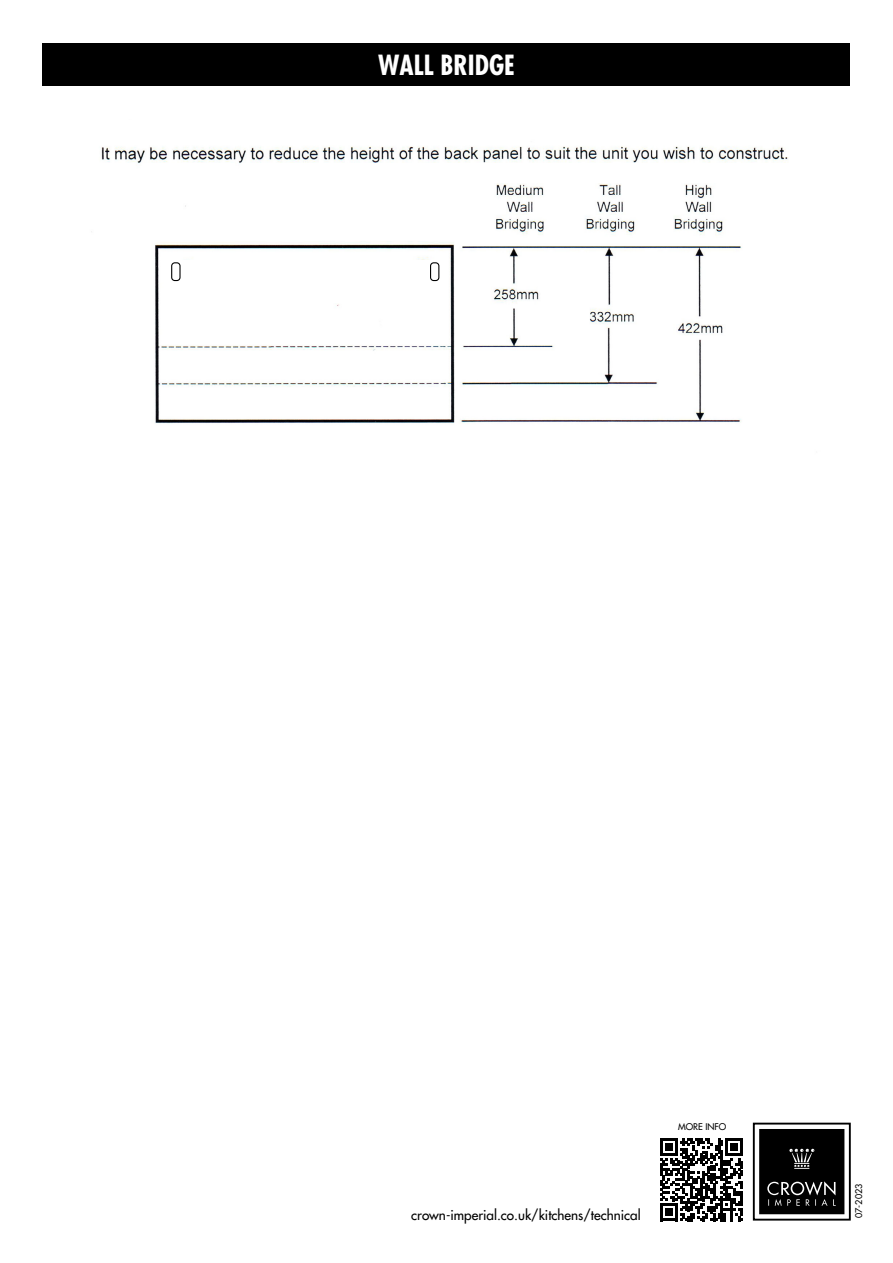
<style>
.page{position:relative;width:893px;height:1263px;background:#fff}
.page>*{position:absolute;margin:0;border:0;box-sizing:border-box;transform-origin:0 0}
.t1{font:700 condensed 27px "Futura LT";color:#fff}
.t2{font:13.5px "Futura LT";color:#000}
.t3{font:9px "Futura LT";color:#000}
</style>
<div class="page">
<img style="left:91px;top:146px;width:697px;height:278px">
<div style="left:172px;top:260px;width:269px;height:42px;background:#fff"></div>
<div style="left:171px;top:262px;width:10px;height:19px;border:1px solid #000;border-radius:3px"></div>
<div style="left:430px;top:262px;width:9px;height:19px;border:1px solid #000;border-radius:3px"></div>
<div style="left:753px;top:1123px;width:98px;height:97px;border:2px solid #000"></div>
<svg style="left:759px;top:1129px;width:85px;height:85px;background:#111"></svg>
<svg style="left:660px;top:1138px;width:83px;height:83px"></svg>
<div style="left:43px;top:43px;width:807px;height:42px;background:#000"></div>
<h1 class="t1" style="left:378px;top:48px;width:138px">WALL BRIDGE</h1>
<p class="t2" style="left:411px;top:1207px;width:231px">crown-imperial.co.uk/kitchens/technical</p>
<p class="t3" style="left:678px;top:1121px;width:50px">MORE INFO</p>
<p class="t3" style="left:853px;top:1218px;width:36px;rotate:-90deg">07-2023</p>
</div>
